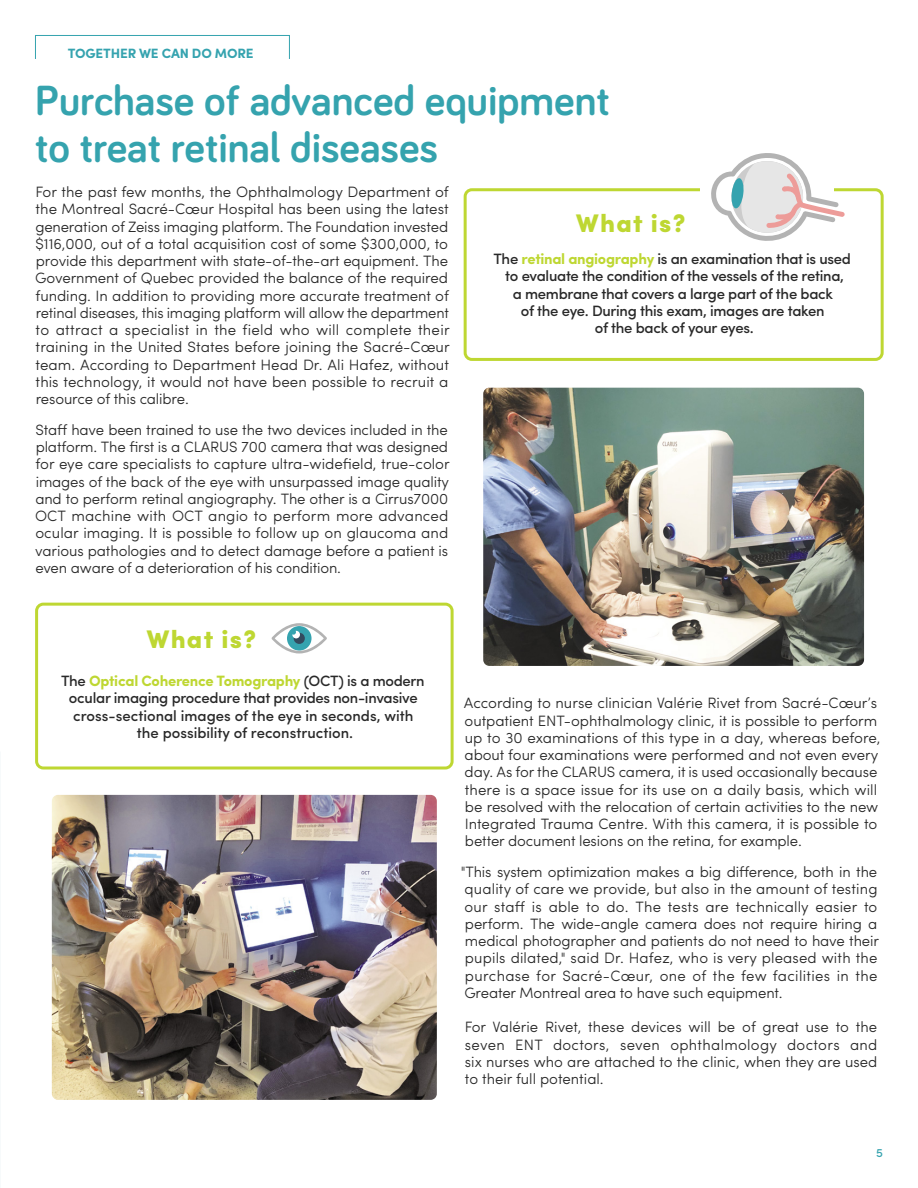
<style>
.page{position:relative;width:918px;height:1188px;background:#fff}
.page>*{position:absolute;margin:0;border:0;box-sizing:border-box;transform-origin:0 0}
.t1{font:700 43.5px/46.5px "Bariol";color:#35a3ae}
.t2{font:900 25.5px "Sofia Pro";letter-spacing:.05em;color:#bed732}
.t3{font:300 15px/17.2px "Sofia Pro";letter-spacing:-.005em;color:#292929}
.t4{font:500 15px/17.2px "Sofia Pro";letter-spacing:-.02em;color:#292929;text-align:center}
.t5{font:500 15px/17.2px "Sofia Pro";color:#292929;text-align:center}
.t6{font:700 13.5px "Sofia Pro";letter-spacing:-.01em;color:#35a3af}
.t7{font:500 12px "Sofia Pro";color:#35a3af}
.s1{font-weight:700;color:#bed732}
</style>
<div class="page">
<div style="left:35px;top:35px;width:255px;height:24px;border:1px solid #35a3af"></div>
<img style="left:52px;top:795px;width:385px;height:305px">
<img style="left:483px;top:388px;width:381px;height:278px">
<div style="left:464px;top:188px;width:420px;height:173px;border:3px solid #bed732;border-radius:7px"></div>
<div style="left:35px;top:603px;width:419px;height:167px;border:3px solid #bed732;border-radius:7px"></div>
<svg style="left:272px;top:623px;width:55px;height:31px"></svg>
<div style="left:700px;top:179px;width:134px;height:25px;background:#fff"></div>
<svg style="left:711px;top:153px;width:134px;height:88px"></svg>
<p class="t6" style="left:68px;top:43px;width:188px">TOGETHER WE CAN DO MORE</p>
<h1 class="t1" style="left:35px;top:76px;width:576px">Purchase of advanced equipment to treat retinal diseases</h1>
<p class="t3" style="left:35px;top:182px;width:416px">For the past few months, the Ophthalmology Department of the Montreal Sacré-Cœur Hospital has been using the latest generation of Zeiss imaging platform. The Foundation invested $116,000, out of a total acquisition cost of some $300,000, to provide this department with state-of-the-art equipment. The Government of Quebec provided the balance of the required funding. In addition to providing more accurate treatment of retinal diseases, this imaging platform will allow the department to attract a specialist in the field who will complete their training in the United States before joining the Sacré-Cœur team. According to Department Head Dr. Ali Hafez, without this technology, it would not have been possible to recruit a resource of this calibre.</p>
<p class="t3" style="left:35px;top:420px;width:416px">Staff have been trained to use the two devices included in the platform. The first is a CLARUS 700 camera that was designed for eye care specialists to capture ultra-widefield, true-color images of the back of the eye with unsurpassed image quality and to perform retinal angiography. The other is a Cirrus7000<br>OCT machine with OCT angio to perform more advanced ocular imaging. It is possible to follow up on glaucoma and various pathologies and to detect damage before a patient is even aware of a deterioration of his condition.</p>
<h2 class="t2" style="left:576px;top:203px;width:111px">What is?</h2>
<p class="t4" style="left:493px;top:249px;width:359px">The <span class="s1">retinal angiography</span> is an examination that is used to evaluate the condition of the vessels of the retina,<br>a membrane that covers a large part of the back<br>of the eye. During this exam, images are taken<br>of the back of your eyes.</p>
<h2 class="t2" style="left:147px;top:619px;width:111px">What is?</h2>
<p class="t5" style="left:61px;top:671px;width:365px">The <span class="s1">Optical Coherence Tomography</span> (OCT) is a modern ocular imaging procedure that provides non-invasive cross-sectional images of the eye in seconds, with the possibility of reconstruction.</p>
<p class="t3" style="left:464px;top:694px;width:418px">According to nurse clinician Valérie Rivet from Sacré-Cœur’s outpatient ENT-ophthalmology clinic, it is possible to perform up to 30 examinations of this type in a day, whereas before, about four examinations were performed and not even every day. As for the CLARUS camera, it is used occasionally because there is a space issue for its use on a daily basis, which will be resolved with the relocation of certain activities to the new Integrated Trauma Centre. With this camera, it is possible to better document lesions on the retina, for example.</p>
<p class="t3" style="left:461px;top:862px;width:420px;text-align:justify">"This system optimization makes a big difference, both in the quality of care we provide, but also in the amount of testing our staff is able to do. The tests are technically easier to perform. The wide-angle camera does not require hiring a medical photographer and patients do not need to have their pupils dilated," said Dr. Hafez, who is very pleased with the purchase for Sacré-Cœur, one of the few facilities in the Greater Montreal area to have such equipment.</p>
<p class="t3" style="left:465px;top:1018px;width:414px;text-align:justify">For Valérie Rivet, these devices will be of great use to the seven ENT doctors, seven ophthalmology doctors and six nurses who are attached to the clinic, when they are used to their full potential.</p>
<p class="t7" style="left:876px;top:1143px;width:8px">5</p>
</div>
